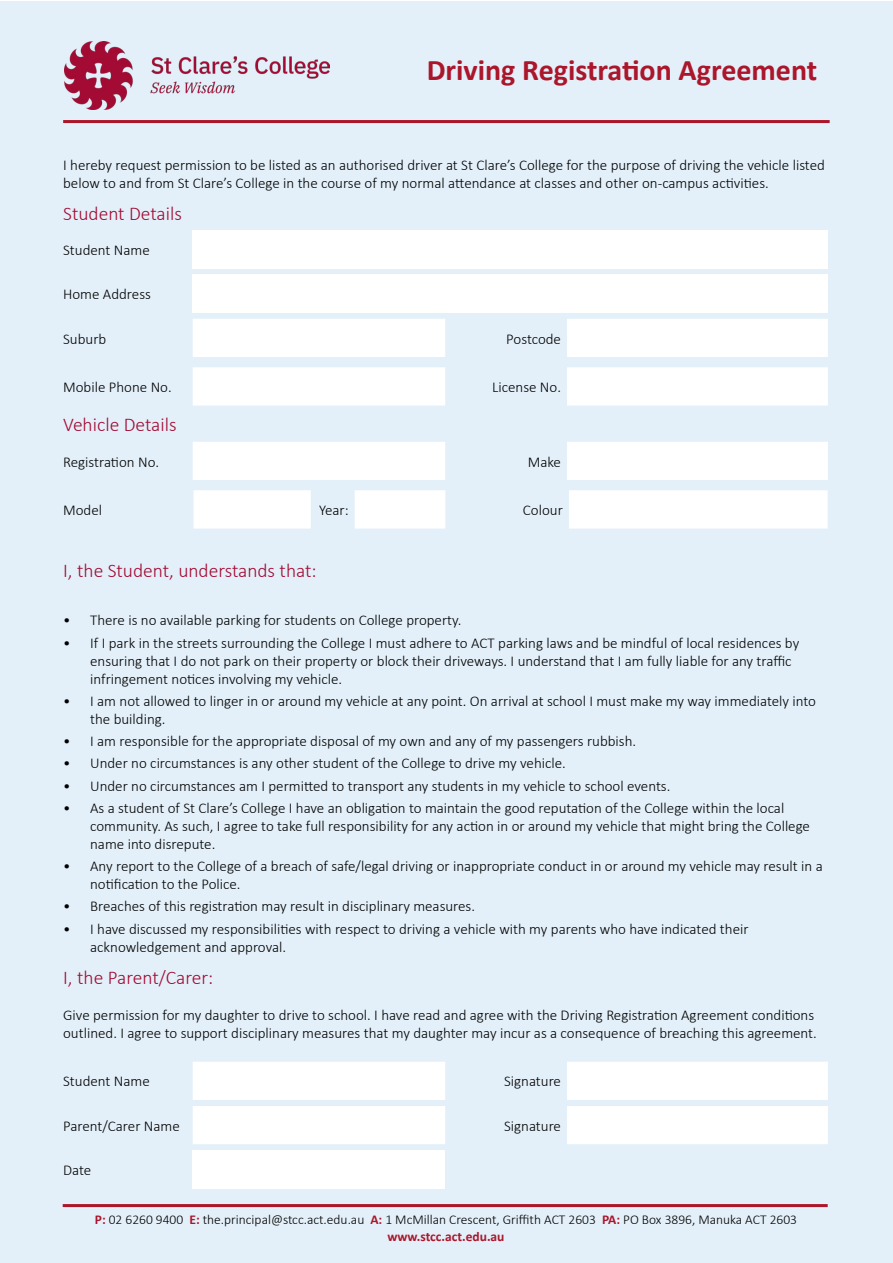
<style>
.page{position:relative;width:893px;height:1263px;background:#fff}
.page>*{position:absolute;margin:0;border:0;box-sizing:border-box;transform-origin:0 0}
.t1{font:700 30px "Calibri";color:#ab162b}
.t2{font:300 19.5px "Calibri";color:#a30b33}
.t3{font:300 15px/18px "Calibri";color:#000}
.t4{font:300 13.5px/16.2px "Calibri";color:#000;text-align:center}
.s1{font-weight:700;color:#ab162b}
</style>
<div class="page">
<div style="left:0;top:2px;width:893px;height:1261px;background:#e3f0f9"></div>
<hr style="left:63px;top:120px;width:767px;height:3px;background:#ab162b">
<div style="left:193px;top:230px;width:635px;height:38px;background:#fff"></div>
<div style="left:193px;top:274px;width:635px;height:39px;background:#fff"></div>
<svg style="left:193px;top:319px;width:635px;height:38px"></svg>
<svg style="left:193px;top:367px;width:635px;height:39px"></svg>
<svg style="left:193px;top:442px;width:635px;height:38px"></svg>
<svg style="left:194px;top:490px;width:634px;height:38px"></svg>
<svg style="left:193px;top:1062px;width:635px;height:38px"></svg>
<svg style="left:193px;top:1106px;width:635px;height:38px"></svg>
<div style="left:193px;top:1150px;width:252px;height:38px;background:#fff"></div>
<hr style="left:63px;top:1204px;width:765px;height:3px;background:#ab162b">
<img style="left:64px;top:41px;width:265px;height:69px">
<h1 class="t1" style="left:427px;top:49px;width:392px">Driving Registration Agreement</h1>
<p class="t3" style="left:63px;top:156px;width:763px">I hereby request permission to be listed as an authorised driver at St Clare’s College for the purpose of driving the vehicle listed below to and from St Clare’s College in the course of my normal attendance at classes and other on-campus activities.</p>
<h2 class="t2" style="left:63px;top:201px;width:120px">Student Details</h2>
<p class="t3" style="left:63px;top:241px;width:88px">Student Name</p>
<p class="t3" style="left:63px;top:285px;width:89px">Home Address</p>
<p class="t3" style="left:63px;top:329px;width:45px">Suburb</p>
<p class="t3" style="left:506px;top:329px;width:56px">Postcode</p>
<p class="t3" style="left:63px;top:378px;width:110px">Mobile Phone No.</p>
<p class="t3" style="left:492px;top:378px;width:70px">License No.</p>
<h2 class="t2" style="left:63px;top:413px;width:115px">Vehicle Details</h2>
<p class="t3" style="left:63px;top:452px;width:97px">Registration No.</p>
<p class="t3" style="left:528px;top:452px;width:35px">Make</p>
<p class="t3" style="left:63px;top:501px;width:41px">Model</p>
<p class="t3" style="left:319px;top:501px;width:31px">Year:</p>
<p class="t3" style="left:523px;top:501px;width:41px">Colour</p>
<h2 class="t2" style="left:63px;top:558px;width:255px">I, the Student, understands that:</h2>
<p class="t3" style="left:63px;top:611px;width:400px">• There is no available parking for students on College property.</p>
<p class="t3" style="left:90px;top:634px;width:711px;text-indent:-27px">• If I park in the streets surrounding the College I must adhere to ACT parking laws and be mindful of local residences by ensuring that I do not park on their property or block their driveways. I understand that I am fully liable for any traffic infringement notices involving my vehicle.</p>
<p class="t3" style="left:90px;top:692px;width:727px;text-indent:-27px">• I am not allowed to linger in or around my vehicle at any point. On arrival at school I must make my way immediately into the building.</p>
<p class="t3" style="left:63px;top:732px;width:574px">• I am responsible for the appropriate disposal of my own and any of my passengers rubbish.</p>
<p class="t3" style="left:63px;top:754px;width:504px">• Under no circumstances is any other student of the College to drive my vehicle.</p>
<p class="t3" style="left:63px;top:776px;width:609px">• Under no circumstances am I permitted to transport any students in my vehicle to school events.</p>
<p class="t3" style="left:90px;top:799px;width:721px;text-indent:-27px">• As a student of St Clare’s College I have an obligation to maintain the good reputation of the College within the local community. As such, I agree to take full responsibility for any action in or around my vehicle that might bring the College name into disrepute.</p>
<p class="t3" style="left:90px;top:857px;width:734px;text-indent:-27px">• Any report to the College of a breach of safe/legal driving or inappropriate conduct in or around my vehicle may result in a notification to the Police.</p>
<p class="t3" style="left:63px;top:897px;width:413px">• Breaches of this registration may result in disciplinary measures.</p>
<p class="t3" style="left:90px;top:919px;width:660px;text-indent:-27px">• I have discussed my responsibilities with respect to driving a vehicle with my parents who have indicated their acknowledgement and approval.</p>
<h2 class="t2" style="left:63px;top:965px;width:152px">I, the Parent/Carer:</h2>
<p class="t3" style="left:63px;top:1005px;width:755px">Give permission for my daughter to drive to school. I have read and agree with the Driving Registration Agreement conditions outlined. I agree to support disciplinary measures that my daughter may incur as a consequence of breaching this agreement.</p>
<p class="t3" style="left:63px;top:1072px;width:88px">Student Name</p>
<p class="t3" style="left:504px;top:1072px;width:58px">Signature</p>
<p class="t3" style="left:63px;top:1116px;width:118px">Parent/Carer Name</p>
<p class="t3" style="left:504px;top:1116px;width:58px">Signature</p>
<p class="t3" style="left:63px;top:1161px;width:30px">Date</p>
<p class="t4" style="left:95px;top:1211px;width:704px"><span class="s1">P:</span> 02 6260 9400 <span class="s1">E:</span> the.principal@stcc.act.edu.au <span class="s1">A:</span> 1 McMillan Crescent, Griffith ACT 2603 <span class="s1">PA:</span> PO Box 3896, Manuka ACT 2603 <span class="s1">www.stcc.act.edu.au</span></p>
</div>
